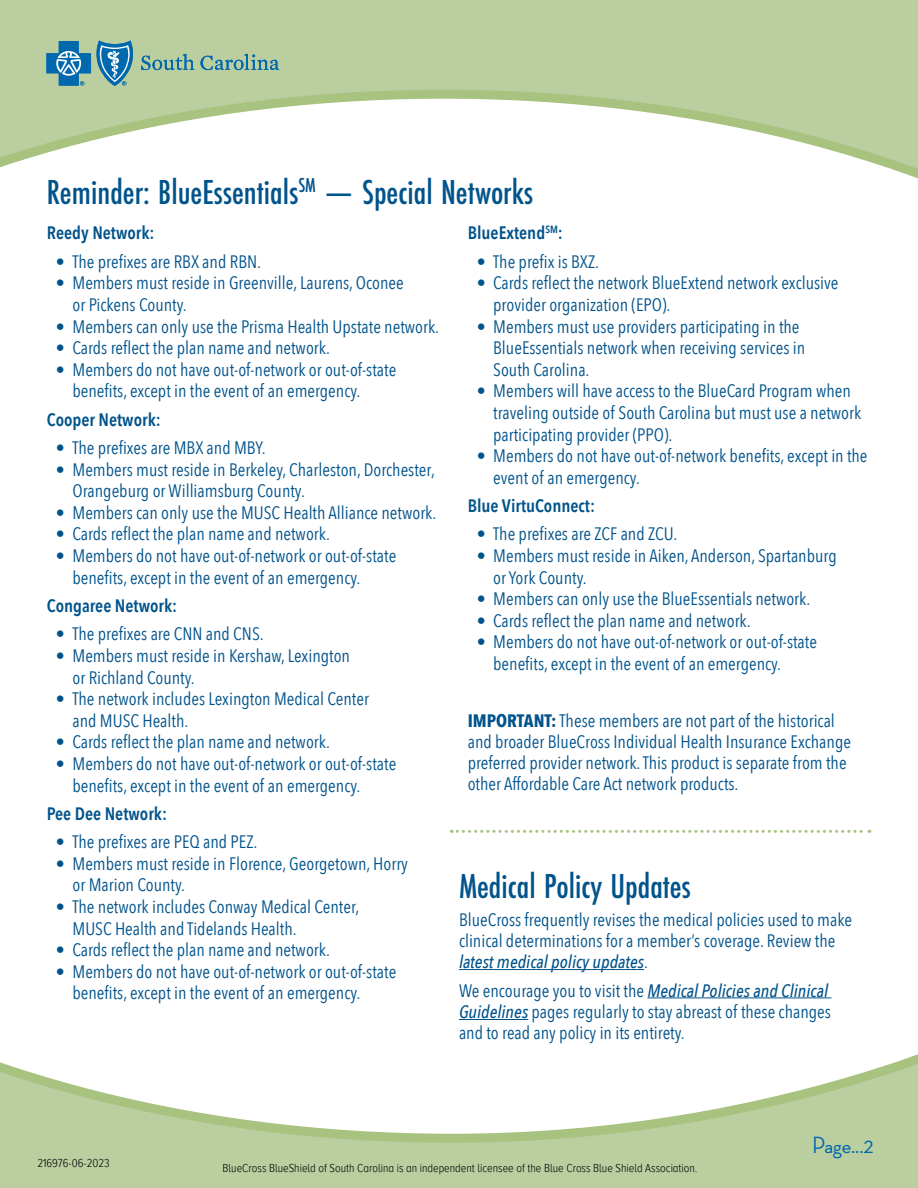
<style>
.page{position:relative;width:918px;height:1188px;background:#bbcea0}
.page>*{position:absolute;margin:0;border:0;box-sizing:border-box;transform-origin:0 0}
.t1{font:500 36px "Futura PT Cond";color:#00538b}
.t2{font:500 24px "Neutraface Display";color:#0068ac}
.t3{font:18px/21.6px "Avenir Next Condensed";color:#00538b}
.t4{font:600 18px "Avenir Next Condensed";color:#00538b}
.t5{font:300 12px "Proxima Nova A Cond";color:#000}
.s1{font-weight:700}
.s2{font-weight:500;font-style:italic}
</style>
<div class="page">
<div style="left:0;top:216px;width:918px;height:829px;background:#fff"></div>
<svg style="left:0;top:90px;width:918px;height:126px"></svg>
<svg style="left:0;top:1045px;width:918px;height:98px"></svg>
<svg style="left:451px;top:830px;width:419px;height:3px"></svg>
<svg style="left:46px;top:40px;width:87px;height:46px"></svg>
<svg style="left:141px;top:54px;width:53px;height:16px"></svg>
<svg style="left:200px;top:54px;width:79px;height:16px"></svg>
<hr style="left:459px;top:969px;width:185px;height:1px;background:#00538b">
<hr style="left:647px;top:997px;width:184px;height:1px;background:#00538b">
<hr style="left:459px;top:1019px;width:69px;height:1px;background:#00538b">
<p class="t1" style="left:47px;top:171px;width:488px">Reminder: BlueEssentials<sup>SM</sup> — Special Networks</p>
<p class="t4" style="left:47px;top:218px;width:109px">Reedy Network:</p>
<p class="t3" style="left:56px;top:250px;width:207px">• The prefixes are RBX and RBN.</p>
<p class="t3" style="left:72px;top:271px;width:333px;text-indent:-17px">• Members must reside in Greenville, Laurens, Oconee or Pickens County.</p>
<p class="t3" style="left:56px;top:315px;width:385px">• Members can only use the Prisma Health Upstate network.</p>
<p class="t3" style="left:56px;top:336px;width:275px">• Cards reflect the plan name and network.</p>
<p class="t3" style="left:72px;top:358px;width:325px;text-indent:-17px">• Members do not have out-of-network or out-of-state benefits, except in the event of an emergency.</p>
<p class="t4" style="left:47px;top:404px;width:115px">Cooper Network:</p>
<p class="t3" style="left:56px;top:436px;width:211px">• The prefixes are MBX and MBY.</p>
<p class="t3" style="left:72px;top:458px;width:364px;text-indent:-17px">• Members must reside in Berkeley, Charleston, Dorchester,<br>Orangeburg or Williamsburg County.</p>
<p class="t3" style="left:56px;top:501px;width:382px">• Members can only use the MUSC Health Alliance network.</p>
<p class="t3" style="left:56px;top:523px;width:275px">• Cards reflect the plan name and network.</p>
<p class="t3" style="left:72px;top:544px;width:325px;text-indent:-17px">• Members do not have out-of-network or out-of-state benefits, except in the event of an emergency.</p>
<p class="t4" style="left:47px;top:590px;width:132px">Congaree Network:</p>
<p class="t3" style="left:56px;top:622px;width:209px">• The prefixes are CNN and CNS.</p>
<p class="t3" style="left:72px;top:644px;width:279px;text-indent:-17px">• Members must reside in Kershaw, Lexington or Richland County.</p>
<p class="t3" style="left:72px;top:687px;width:298px;text-indent:-17px">• The network includes Lexington Medical Center and MUSC Health.</p>
<p class="t3" style="left:56px;top:730px;width:275px">• Cards reflect the plan name and network.</p>
<p class="t3" style="left:72px;top:752px;width:325px;text-indent:-17px">• Members do not have out-of-network or out-of-state benefits, except in the event of an emergency.</p>
<p class="t4" style="left:47px;top:798px;width:122px">Pee Dee Network:</p>
<p class="t3" style="left:56px;top:830px;width:203px">• The prefixes are PEQ and PEZ.</p>
<p class="t3" style="left:72px;top:852px;width:337px;text-indent:-17px">• Members must reside in Florence, Georgetown, Horry or Marion County.</p>
<p class="t3" style="left:72px;top:895px;width:288px;text-indent:-17px">• The network includes Conway Medical Center,<br>MUSC Health and Tidelands Health.</p>
<p class="t3" style="left:56px;top:938px;width:275px">• Cards reflect the plan name and network.</p>
<p class="t3" style="left:72px;top:960px;width:325px;text-indent:-17px">• Members do not have out-of-network or out-of-state benefits, except in the event of an emergency.</p>
<p class="t4" style="left:468px;top:218px;width:97px">BlueExtend<sup>SM</sup>:</p>
<p class="t3" style="left:477px;top:250px;width:124px">• The prefix is BXZ.</p>
<p class="t3" style="left:493px;top:271px;width:347px;text-indent:-17px">• Cards reflect the network BlueExtend network exclusive provider organization (EPO).</p>
<p class="t3" style="left:493px;top:315px;width:313px;text-indent:-17px">• Members must use providers participating in the<br>BlueEssentials network when receiving services in<br>South Carolina.</p>
<p class="t3" style="left:493px;top:379px;width:370px;text-indent:-17px">• Members will have access to the BlueCard Program when traveling outside of South Carolina but must use a network participating provider (PPO).</p>
<p class="t3" style="left:493px;top:444px;width:376px;text-indent:-17px">• Members do not have out-of-network benefits, except in the event of an emergency.</p>
<p class="t4" style="left:468px;top:490px;width:129px">Blue VirtuConnect:</p>
<p class="t3" style="left:477px;top:523px;width:202px">• The prefixes are ZCF and ZCU.</p>
<p class="t3" style="left:493px;top:544px;width:345px;text-indent:-17px">• Members must reside in Aiken, Anderson, Spartanburg or York County.</p>
<p class="t3" style="left:477px;top:587px;width:335px">• Members can only use the BlueEssentials network.</p>
<p class="t3" style="left:477px;top:609px;width:275px">• Cards reflect the plan name and network.</p>
<p class="t3" style="left:493px;top:631px;width:325px;text-indent:-17px">• Members do not have out-of-network or out-of-state benefits, except in the event of an emergency.</p>
<p class="t3" style="left:468px;top:709px;width:385px;line-height:21px"><span class="s1">IMPORTANT:</span> These members are not part of the historical and broader BlueCross Individual Health Insurance Exchange preferred provider network. This product is separate from the other Affordable Care Act network products.</p>
<p class="t1" style="left:459px;top:865px;width:234px">Medical Policy Updates</p>
<p class="t3" style="left:459px;top:908px;width:395px">BlueCross frequently revises the medical policies used to make clinical determinations for a member’s coverage. Review the <span class="s2">latest medical policy updates</span>.</p>
<p class="t3" style="left:459px;top:979px;width:373px">We encourage you to visit the <span class="s2">Medical Policies and Clinical<br>Guidelines</span> pages regularly to stay abreast of these changes and to read any policy in its entirety.</p>
<p class="t5" style="left:37px;top:1156px;width:74px">216976-06-2023</p>
<p class="t5" style="left:223px;top:1161px;width:476px">BlueCross BlueShield of South Carolina is an independent licensee of the Blue Cross Blue Shield Association.</p>
<p class="t2" style="left:812px;top:1131px;width:63px">Page...2</p>
</div>
